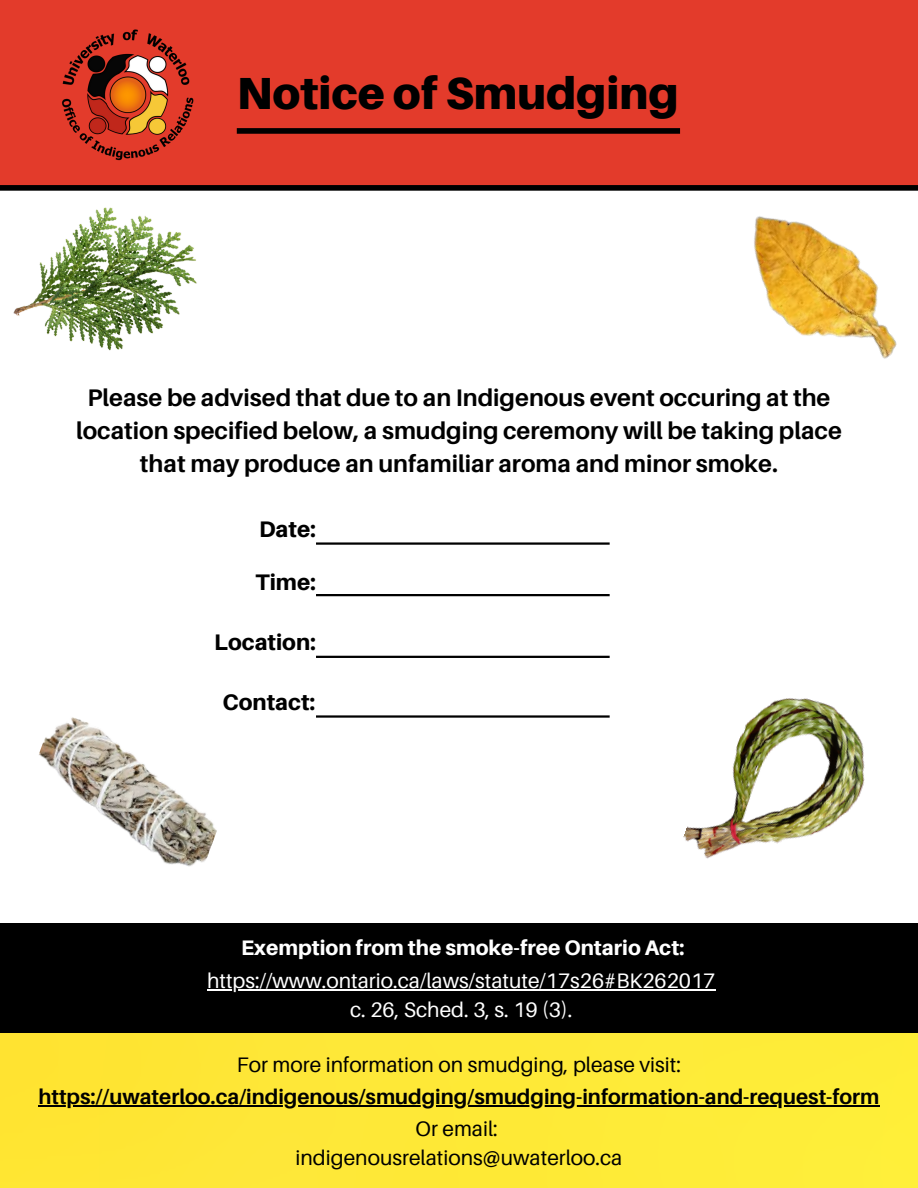
<style>
.page{position:relative;width:918px;height:1188px;background:#fff}
.page>*{position:absolute;margin:0;border:0;box-sizing:border-box;transform-origin:0 0}
.t1{font:900 45px "Aileron";color:#000}
.t2{font:700 24px/32.7px "Aileron";color:#000;text-align:center}
.t3{font:800 22.5px "Aileron";color:#000}
.t4{font:21px/29.2px "Aileron";color:#000;text-align:center}
.t5{font:700 21px "Aileron";color:#000}
.t6{font:21px/29.2px "Aileron";color:#fff;text-align:center}
.t7{font:800 21px "Aileron";color:#fff}
</style>
<div class="page">
<hr style="left:316px;top:542px;width:294px;height:3px;background:#000">
<hr style="left:316px;top:594px;width:294px;height:2px;background:#000">
<hr style="left:316px;top:656px;width:294px;height:2px;background:#000">
<hr style="left:316px;top:715px;width:294px;height:3px;background:#000">
<div style="left:0;top:1032px;width:918px;height:156px;background:#fee937"></div>
<div style="left:0;top:923px;width:918px;height:109px;background:#000"></div>
<div style="left:0;top:0;width:918px;height:187px;background:#e33b2b"></div>
<img style="left:62px;top:29px;width:132px;height:132px">
<div style="left:237px;top:128px;width:443px;height:6px;background:#000"></div>
<div style="left:0;top:185px;width:918px;height:6px;background:#000"></div>
<img style="left:683px;top:698px;width:182px;height:161px">
<img style="left:13px;top:207px;width:184px;height:144px">
<img style="left:39px;top:717px;width:178px;height:150px">
<img style="left:681px;top:185px;width:237px;height:174px">
<hr style="left:38px;top:1105px;width:842px;height:1px;background:#000">
<hr style="left:207px;top:989px;width:508px;height:1px;background:#fff">
<h1 class="t1" style="left:237px;top:65px;width:443px">Notice of Smudging</h1>
<p class="t2" style="left:76px;top:381px;width:767px">Please be advised that due to an Indigenous event occuring at the location specified below, a smudging ceremony will be taking place that may produce an unfamiliar aroma and minor smoke.</p>
<p class="t3" style="left:259px;top:515px;width:58px">Date:</p>
<p class="t3" style="left:256px;top:568px;width:62px">Time:</p>
<p class="t3" style="left:214px;top:628px;width:103px">Location:</p>
<p class="t3" style="left:222px;top:688px;width:94px">Contact:</p>
<p class="t7" style="left:241px;top:935px;width:445px">Exemption from the smoke-free Ontario Act:</p>
<p class="t6" style="left:207px;top:966px;width:510px">https://www.ontario.ca/laws/statute/17s26#BK262017 c. 26, Sched. 3, s. 19 (3).</p>
<p class="t4" style="left:237px;top:1050px;width:446px">For more information on smudging, please visit:</p>
<p class="t5" style="left:38px;top:1084px;width:843px">https://uwaterloo.ca/indigenous/smudging/smudging-information-and-request-form</p>
<p class="t4" style="left:296px;top:1114px;width:328px">Or email: indigenousrelations@uwaterloo.ca</p>
</div>
